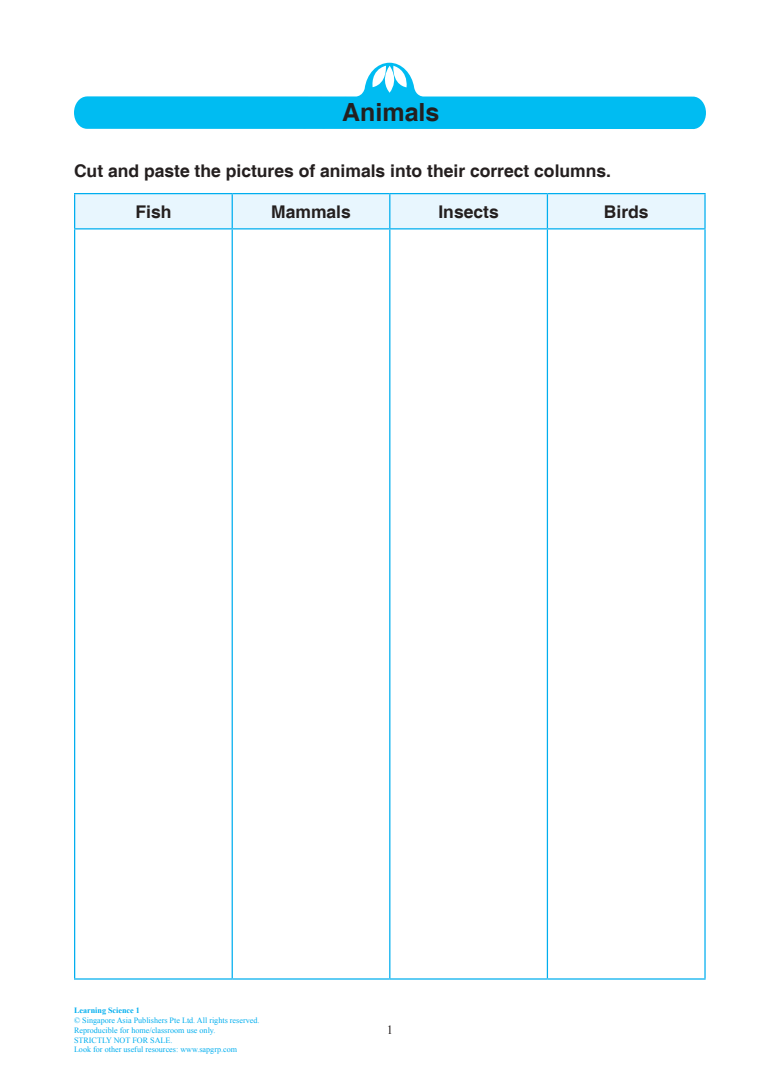
<style>
.page{position:relative;width:780px;height:1088px;background:#fff}
.page>*{position:absolute;margin:0;border:0;box-sizing:border-box;transform-origin:0 0}
.t1{font:700 25px "Helvetica";color:#241f1f}
.t2{font:700 17.5px "Helvetica";color:#241f1f}
.t3{font:8.12px/9.8px "Times New Roman";color:#00aeef}
.t4{font:700 8.12px "Times New Roman";color:#00aeef}
</style>
<div class="page">
<svg style="left:74px;top:63px;width:632px;height:66px"></svg>
<div style="left:75px;top:194px;width:629px;height:34px;background:#e8f6fe"></div>
<hr style="left:74px;top:193px;width:158px;height:1px;background:#00aeef">
<hr style="left:74px;top:194px;width:1px;height:34px;background:#00aeef">
<hr style="left:232px;top:193px;width:158px;height:1px;background:#00aeef">
<hr style="left:231px;top:194px;width:2px;height:34px;background:#00aeef">
<hr style="left:390px;top:193px;width:157px;height:1px;background:#00aeef">
<hr style="left:389px;top:194px;width:1px;height:34px;background:#00aeef">
<hr style="left:547px;top:193px;width:158px;height:1px;background:#00aeef">
<hr style="left:546px;top:194px;width:2px;height:34px;background:#00aeef">
<hr style="left:704px;top:194px;width:1px;height:34px;background:#00aeef">
<hr style="left:74px;top:228px;width:158px;height:1px;background:#00aeef">
<hr style="left:74px;top:229px;width:1px;height:749px;background:#00aeef">
<hr style="left:232px;top:228px;width:158px;height:1px;background:#00aeef">
<hr style="left:231px;top:229px;width:2px;height:749px;background:#00aeef">
<hr style="left:390px;top:228px;width:157px;height:1px;background:#00aeef">
<hr style="left:389px;top:229px;width:1px;height:749px;background:#00aeef">
<hr style="left:547px;top:228px;width:158px;height:1px;background:#00aeef">
<hr style="left:546px;top:229px;width:2px;height:749px;background:#00aeef">
<hr style="left:704px;top:229px;width:1px;height:749px;background:#00aeef">
<hr style="left:74px;top:978px;width:158px;height:1px;background:#00aeef">
<hr style="left:232px;top:978px;width:158px;height:1px;background:#00aeef">
<hr style="left:390px;top:978px;width:157px;height:1px;background:#00aeef">
<hr style="left:547px;top:978px;width:158px;height:1px;background:#00aeef">
<h1 class="t1" style="left:342px;top:97px;width:99px">Animals</h1>
<h2 class="t2" style="left:74px;top:160px;width:538px">Cut and paste the pictures of animals into their correct columns.</h2>
<h2 class="t2" style="left:135px;top:201px;width:37px">Fish</h2>
<h2 class="t2" style="left:271px;top:201px;width:81px">Mammals</h2>
<h2 class="t2" style="left:438px;top:201px;width:62px">Insects</h2>
<h2 class="t2" style="left:603px;top:201px;width:46px">Birds</h2>
<p class="t4" style="left:74px;top:1005px;width:67px">Learning Science 1</p>
<p class="t3" style="left:74px;top:1015px;width:187px">© Singapore Asia Publishers Pte Ltd. All rights reserved.<br>Reproducible for home/classroom use only.<br>STRICTLY NOT FOR SALE.<br>Look for other useful resources: www.sapgrp.com</p>
</div>
